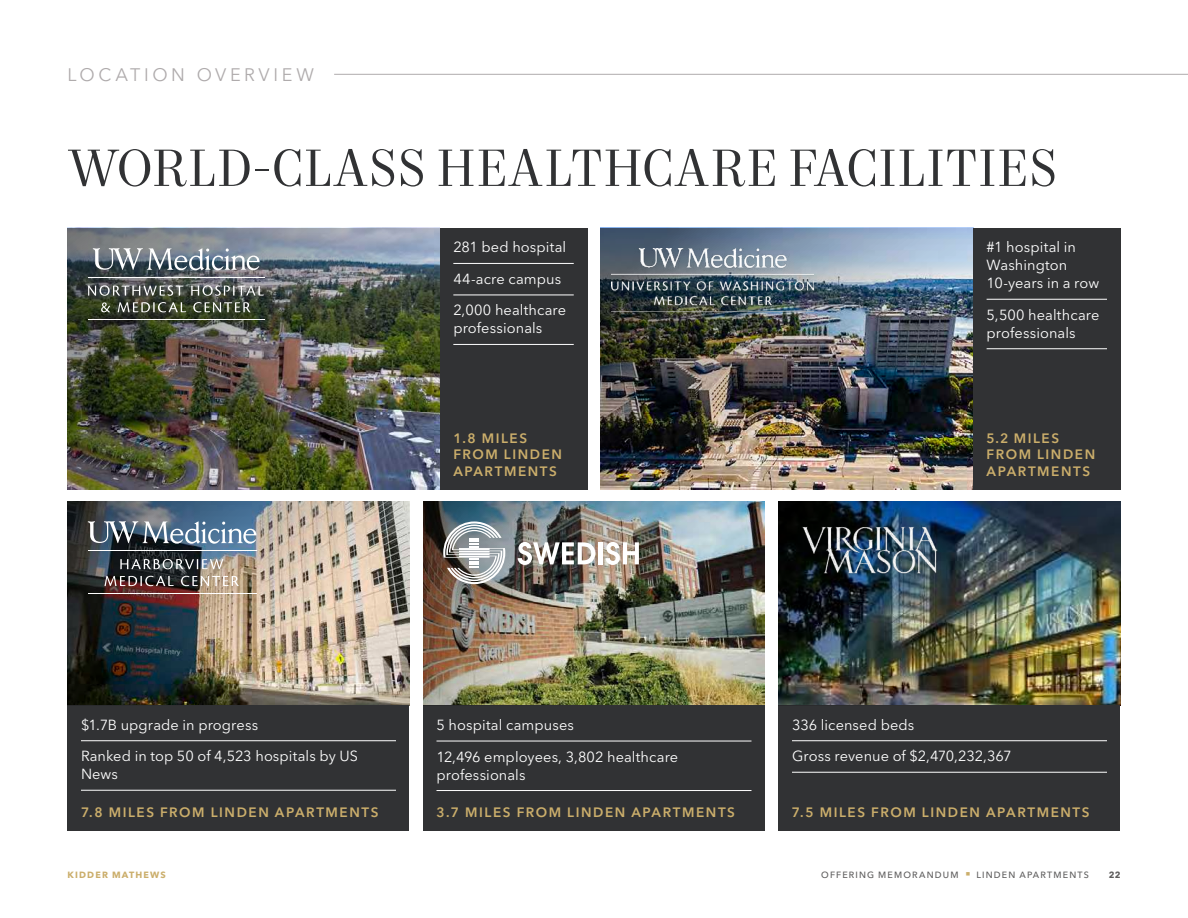
<style>
.page{position:relative;width:1188px;height:918px;background:#fff}
.page>*{position:absolute;margin:0;border:0;box-sizing:border-box;transform-origin:0 0}
.Headline_-_Level_1_-_Charcoal_2023{font:52.5px "Mort Modern 08";color:#313234}
.Section_Identifier_-_Sterling_2023{font:18px "Avenir Next LT Pro";letter-spacing:.2em;color:#afabac}
.Factoids_-_White_2023{font:14.55px/18px "Avenir Next LT Pro";letter-spacing:.005em;color:#fff}
.Subhead_-_Level_1_-_Gold_2023{font:600 13.5px/16.5px "Avenir Next LT Pro";letter-spacing:.115em;color:#cbae6b}
.t1{font:500 9px "Avenir Next LT Pro";letter-spacing:.13em;color:#5e5d5d}
.t2{font:700 9px "Avenir Next LT Pro";letter-spacing:.13em;color:#cbae6b}
.t3{font:700 9px "Avenir Next LT Pro";color:#5e5d5d}
.s1{color:#cbae6b}
</style>
<div class="page">
<div style="left:778px;top:705px;width:342px;height:126px;background:#313234"></div>
<hr style="left:792px;top:740px;width:315px;height:1px;background:#fff">
<hr style="left:792px;top:772px;width:315px;height:1px;background:#fff">
<img style="left:778px;top:501px;width:342px;height:204px">
<div style="left:423px;top:706px;width:342px;height:125px;background:#313234"></div>
<hr style="left:436px;top:741px;width:316px;height:1px;background:#fff">
<hr style="left:436px;top:790px;width:316px;height:1px;background:#fff">
<img style="left:423px;top:501px;width:342px;height:204px">
<div style="left:440px;top:228px;width:147px;height:262px;background:#313234"></div>
<hr style="left:453px;top:263px;width:121px;height:1px;background:#fff">
<hr style="left:453px;top:295px;width:121px;height:1px;background:#fff">
<hr style="left:453px;top:344px;width:121px;height:1px;background:#fff">
<img style="left:68px;top:228px;width:372px;height:262px">
<div style="left:973px;top:228px;width:147px;height:262px;background:#313234"></div>
<hr style="left:987px;top:299px;width:120px;height:1px;background:#fff">
<hr style="left:987px;top:348px;width:120px;height:1px;background:#fff">
<img style="left:601px;top:228px;width:372px;height:261px">
<div style="left:68px;top:705px;width:342px;height:126px;background:#313234"></div>
<hr style="left:81px;top:740px;width:315px;height:1px;background:#fff">
<hr style="left:81px;top:790px;width:315px;height:1px;background:#fff">
<svg style="left:443px;top:521px;width:62px;height:63px"></svg>
<svg style="left:518px;top:542px;width:77px;height:23px"></svg>
<hr style="left:599px;top:542px;width:4px;height:22px;background:#fff">
<svg style="left:606px;top:542px;width:33px;height:23px"></svg>
<img style="left:799px;top:522px;width:141px;height:62px">
<img style="left:68px;top:501px;width:342px;height:204px">
<hr style="left:88px;top:551px;width:168px;height:1px;background:#fff">
<hr style="left:88px;top:593px;width:168px;height:1px;background:#fff">
<svg style="left:88px;top:521px;width:168px;height:23px;background:#708497"></svg>
<svg style="left:120px;top:559px;width:103px;height:10px"></svg>
<svg style="left:104px;top:576px;width:70px;height:10px"></svg>
<svg style="left:181px;top:576px;width:58px;height:10px"></svg>
<img style="left:612px;top:248px;width:201px;height:64px">
<hr style="left:88px;top:277px;width:176px;height:1px;background:#fff">
<hr style="left:88px;top:320px;width:176px;height:1px;background:#fff">
<svg style="left:93px;top:248px;width:167px;height:22px"></svg>
<svg style="left:88px;top:285px;width:96px;height:11px"></svg>
<svg style="left:191px;top:285px;width:73px;height:11px"></svg>
<svg style="left:101px;top:302px;width:9px;height:10px"></svg>
<svg style="left:118px;top:302px;width:68px;height:10px"></svg>
<svg style="left:193px;top:302px;width:58px;height:10px"></svg>
<hr style="left:334px;top:74px;width:854px;height:1px;background:#afabac">
<p class="Section_Identifier_-_Sterling_2023" style="left:68px;top:64px;width:248px">LOCATION OVERVIEW</p>
<p class="Headline_-_Level_1_-_Charcoal_2023" style="left:68px;top:137px;width:992px">WORLD-CLASS HEALTHCARE FACILITIES</p>
<p class="Factoids_-_White_2023" style="left:453px;top:238px;width:114px">281 bed hospital</p>
<p class="Factoids_-_White_2023" style="left:453px;top:270px;width:109px">44-acre campus</p>
<p class="Factoids_-_White_2023" style="left:453px;top:301px;width:114px">2,000 healthcare professionals</p>
<p class="Factoids_-_White_2023" style="left:987px;top:238px;width:114px">#1 hospital in<br>Washington<br>10-years in a row</p>
<p class="Factoids_-_White_2023" style="left:987px;top:306px;width:114px">5,500 healthcare professionals</p>
<p class="Subhead_-_Level_1_-_Gold_2023" style="left:453px;top:430px;width:110px">1.8 MILES<br>FROM LINDEN<br>APARTMENTS</p>
<p class="Subhead_-_Level_1_-_Gold_2023" style="left:987px;top:430px;width:110px">5.2 MILES<br>FROM LINDEN<br>APARTMENTS</p>
<p class="Factoids_-_White_2023" style="left:81px;top:716px;width:179px">$1.7B upgrade in progress</p>
<p class="Factoids_-_White_2023" style="left:81px;top:747px;width:278px">Ranked in top 50 of 4,523 hospitals by US<br>News</p>
<p class="Factoids_-_White_2023" style="left:436px;top:716px;width:139px">5 hospital campuses</p>
<p class="Factoids_-_White_2023" style="left:436px;top:747px;width:243px">12,496 employees, 3,802 healthcare professionals</p>
<p class="Factoids_-_White_2023" style="left:792px;top:716px;width:124px">336 licensed beds</p>
<p class="Factoids_-_White_2023" style="left:792px;top:747px;width:221px">Gross revenue of $2,470,232,367</p>
<p class="Subhead_-_Level_1_-_Gold_2023" style="left:81px;top:804px;width:299px">7.8 MILES FROM LINDEN APARTMENTS</p>
<p class="Subhead_-_Level_1_-_Gold_2023" style="left:437px;top:804px;width:300px">3.7 MILES FROM LINDEN APARTMENTS</p>
<p class="Subhead_-_Level_1_-_Gold_2023" style="left:792px;top:804px;width:299px">7.5 MILES FROM LINDEN APARTMENTS</p>
<p class="t2" style="left:68px;top:869px;width:100px">KIDDER MATHEWS</p>
<p class="t1" style="left:821px;top:869px;width:269px">OFFERING MEMORANDUM <span class="s1">■</span> LINDEN APARTMENTS</p>
<p class="t3" style="left:1109px;top:869px;width:13px">22</p>
</div>
